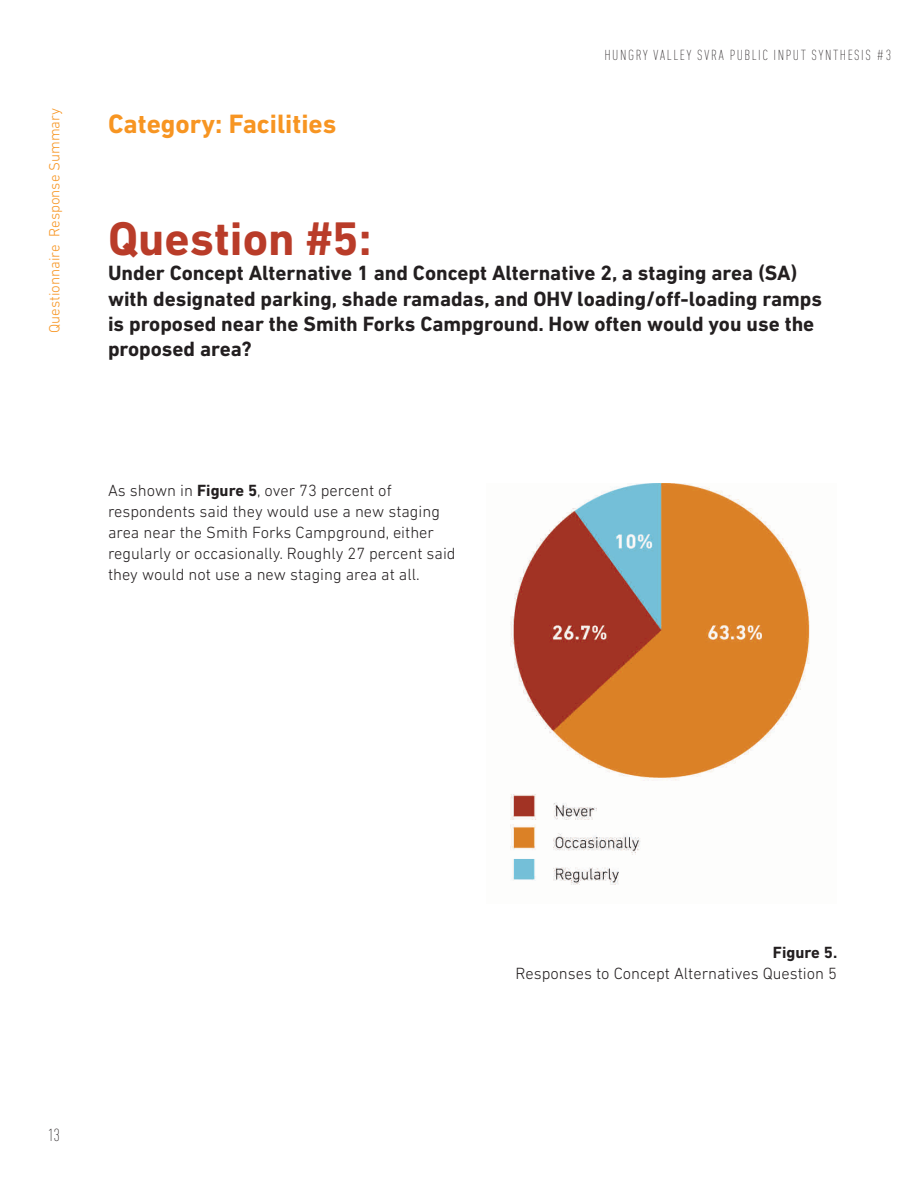
<style>
.page{position:relative;width:918px;height:1188px;background:#fff}
.page>*{position:absolute;margin:0;border:0;box-sizing:border-box;transform-origin:0 0}
.t1{font:700 48px "DIN Next LT Pro";color:#b93c29}
.t2{font:700 27px "DIN Next LT Pro";color:#f79522}
.t3{font:700 21px/25.2px "DIN Next LT Pro";color:#231f20}
.t4{font:200 condensed 18px "DIN Next LT Pro";color:#231f20}
.t5{font:300 16.5px/21px "DIN Next LT Pro";color:#231f20}
.t6{font:700 16.5px "DIN Next LT Pro";color:#231f20}
.t7{font:200 condensed 15px "DIN Next LT Pro";letter-spacing:.1em;color:#231f20}
.t8{font:300 15px "DIN Next LT Pro";color:#f79522}
.s1{font-weight:700}
</style>
<div class="page">
<img style="left:510px;top:484px;width:300px;height:401px">
<p class="t8" style="left:46px;top:333px;width:226px;rotate:-90deg">Questionnaire Response Summary</p>
<h2 class="t2" style="left:108px;top:108px;width:230px">Category: Facilities</h2>
<p class="t7" style="left:604px;top:46px;width:288px">HUNGRY VALLEY SVRA PUBLIC INPUT SYNTHESIS #3</p>
<h1 class="t1" style="left:108px;top:211px;width:265px">Question #5:</h1>
<p class="t3" style="left:108px;top:261px;width:716px">Under Concept Alternative 1 and Concept Alternative 2, a staging area (SA) with designated parking, shade ramadas, and OHV loading/off-loading ramps is proposed near the Smith Forks Campground. How often would you use the proposed area?</p>
<p class="t5" style="left:108px;top:480px;width:349px">As shown in <span class="s1">Figure 5</span>, over 73 percent of respondents said they would use a new staging area near the Smith Forks Campground, either regularly or occasionally. Roughly 27 percent said they would not use a new staging area at all.</p>
<p class="t4" style="left:48px;top:1124px;width:14px">13</p>
<p class="t6" style="left:773px;top:943px;width:66px">Figure 5.</p>
<p class="t5" style="left:516px;top:963px;width:323px">Responses to Concept Alternatives Question 5</p>
</div>
